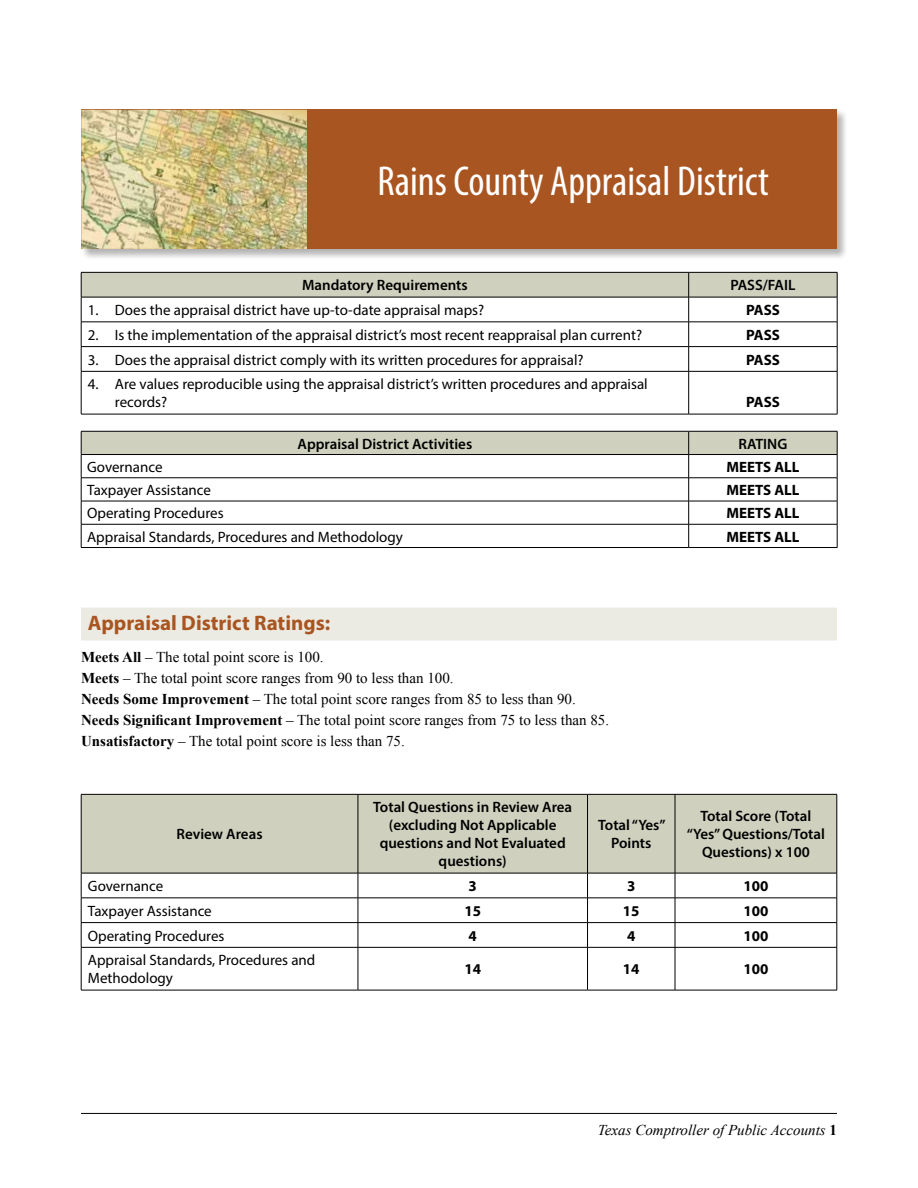
<style>
.page{position:relative;width:918px;height:1188px;background:#fff}
.page>*{position:absolute;margin:0;border:0;box-sizing:border-box;transform-origin:0 0}
.Chapter_Title{font:condensed 42px "Myriad Pro";color:#fff}
.Subhead_1_2014{font:700 21px "Myriad Pro";color:#a95521}
.Exhibit_3_-_Body{font:15px/18px "Myriad Pro";color:#000}
.Body{font:15px "Times New Roman";color:#000}
.Exhibit_2_-Column_He{font:600 15px/18px "Myriad Pro";color:#000;text-align:center}
.Exhibit_3_-_Body-2{font:700 15px "Myriad Pro";color:#000}
.t1{font:italic 15px "Times New Roman";color:#000}
.s1{font-weight:700}
.s2{font-weight:700;font-style:normal}
</style>
<div class="page">
<hr style="left:81px;top:1113px;width:756px;height:1px;background:#000">
<div style="left:81px;top:109px;width:767px;height:151px;background:#000;opacity:.3"></div>
<img style="left:81px;top:110px;width:226px;height:139px">
<div style="left:307px;top:110px;width:530px;height:139px;background:#a95521"></div>
<div style="left:81px;top:608px;width:756px;height:33px;background:#ebebe3"></div>
<svg style="left:81px;top:272px;width:757px;height:99px"></svg>
<hr style="left:81px;top:371px;width:608px;height:1px;background:#000">
<hr style="left:81px;top:372px;width:1px;height:42px;background:#000">
<hr style="left:689px;top:371px;width:148px;height:1px;background:#000">
<hr style="left:688px;top:372px;width:1px;height:42px;background:#000">
<hr style="left:837px;top:372px;width:1px;height:42px;background:#000">
<hr style="left:81px;top:414px;width:608px;height:1px;background:#000">
<hr style="left:689px;top:414px;width:148px;height:1px;background:#000">
<svg style="left:81px;top:431px;width:757px;height:116px"></svg>
<hr style="left:81px;top:547px;width:608px;height:1px;background:#000">
<hr style="left:689px;top:547px;width:148px;height:1px;background:#000">
<div style="left:82px;top:795px;width:755px;height:78px;background:#cfd1be"></div>
<hr style="left:81px;top:794px;width:277px;height:1px;background:#000">
<hr style="left:81px;top:795px;width:1px;height:78px;background:#000">
<hr style="left:358px;top:794px;width:230px;height:1px;background:#000">
<hr style="left:358px;top:795px;width:1px;height:78px;background:#000">
<hr style="left:588px;top:794px;width:87px;height:1px;background:#000">
<hr style="left:587px;top:795px;width:1px;height:78px;background:#000">
<hr style="left:675px;top:794px;width:162px;height:1px;background:#000">
<hr style="left:675px;top:795px;width:1px;height:78px;background:#000">
<hr style="left:837px;top:795px;width:1px;height:78px;background:#000">
<hr style="left:81px;top:873px;width:277px;height:1px;background:#000">
<hr style="left:358px;top:873px;width:230px;height:1px;background:#000">
<hr style="left:588px;top:873px;width:87px;height:1px;background:#000">
<hr style="left:675px;top:873px;width:162px;height:1px;background:#000">
<hr style="left:81px;top:898px;width:277px;height:1px;background:#000">
<hr style="left:358px;top:898px;width:230px;height:1px;background:#000">
<hr style="left:588px;top:898px;width:87px;height:1px;background:#000">
<hr style="left:675px;top:898px;width:162px;height:1px;background:#000">
<hr style="left:81px;top:922px;width:277px;height:1px;background:#000">
<svg style="left:81px;top:873px;width:1px;height:74px"></svg>
<hr style="left:358px;top:922px;width:230px;height:1px;background:#000">
<svg style="left:358px;top:873px;width:1px;height:74px"></svg>
<hr style="left:588px;top:922px;width:87px;height:1px;background:#000">
<svg style="left:587px;top:873px;width:1px;height:74px"></svg>
<hr style="left:675px;top:922px;width:162px;height:1px;background:#000">
<svg style="left:675px;top:873px;width:1px;height:74px"></svg>
<svg style="left:837px;top:873px;width:1px;height:74px"></svg>
<hr style="left:81px;top:947px;width:277px;height:1px;background:#000">
<hr style="left:81px;top:948px;width:1px;height:42px;background:#000">
<hr style="left:358px;top:947px;width:230px;height:1px;background:#000">
<hr style="left:358px;top:948px;width:1px;height:42px;background:#000">
<hr style="left:588px;top:947px;width:87px;height:1px;background:#000">
<hr style="left:587px;top:948px;width:1px;height:42px;background:#000">
<hr style="left:675px;top:947px;width:162px;height:1px;background:#000">
<hr style="left:675px;top:948px;width:1px;height:42px;background:#000">
<hr style="left:837px;top:948px;width:1px;height:42px;background:#000">
<hr style="left:81px;top:990px;width:277px;height:1px;background:#000">
<hr style="left:358px;top:990px;width:230px;height:1px;background:#000">
<hr style="left:588px;top:990px;width:87px;height:1px;background:#000">
<hr style="left:675px;top:990px;width:162px;height:1px;background:#000">
<h3 class="Chapter_Title" style="left:377px;top:156px;width:393px">Rains County Appraisal District</h3>
<p class="Exhibit_2_-Column_He" style="left:302px;top:276px;width:167px">Mandatory Requirements</p>
<p class="Exhibit_2_-Column_He" style="left:730px;top:276px;width:66px">PASS/FAIL</p>
<p class="Exhibit_3_-_Body" style="left:88px;top:301px;width:398px">1. Does the appraisal district have up-to-date appraisal maps?</p>
<p class="Exhibit_3_-_Body-2" style="left:746px;top:300px;width:35px">PASS</p>
<p class="Exhibit_3_-_Body" style="left:88px;top:326px;width:556px">2. Is the implementation of the appraisal district’s most recent reappraisal plan current?</p>
<p class="Exhibit_3_-_Body-2" style="left:746px;top:325px;width:35px">PASS</p>
<p class="Exhibit_3_-_Body" style="left:88px;top:350px;width:497px">3. Does the appraisal district comply with its written procedures for appraisal?</p>
<p class="Exhibit_3_-_Body-2" style="left:746px;top:350px;width:35px">PASS</p>
<p class="Exhibit_3_-_Body" style="left:115px;top:375px;width:534px;text-indent:-27px">4. Are values reproducible using the appraisal district’s written procedures and appraisal records?</p>
<p class="Exhibit_3_-_Body-2" style="left:746px;top:393px;width:35px">PASS</p>
<p class="Exhibit_2_-Column_He" style="left:298px;top:434px;width:176px">Appraisal District Activities</p>
<p class="Exhibit_2_-Column_He" style="left:738px;top:434px;width:50px">RATING</p>
<p class="Exhibit_3_-_Body" style="left:87px;top:458px;width:77px">Governance</p>
<p class="Exhibit_3_-_Body-2" style="left:726px;top:457px;width:75px">MEETS ALL</p>
<p class="Exhibit_3_-_Body" style="left:87px;top:481px;width:125px">Taxpayer Assistance</p>
<p class="Exhibit_3_-_Body-2" style="left:726px;top:480px;width:75px">MEETS ALL</p>
<p class="Exhibit_3_-_Body" style="left:87px;top:504px;width:138px">Operating Procedures</p>
<p class="Exhibit_3_-_Body-2" style="left:726px;top:503px;width:75px">MEETS ALL</p>
<p class="Exhibit_3_-_Body" style="left:87px;top:527px;width:317px">Appraisal Standards, Procedures and Methodology</p>
<p class="Exhibit_3_-_Body-2" style="left:726px;top:527px;width:75px">MEETS ALL</p>
<h4 class="Subhead_1_2014" style="left:88px;top:609px;width:244px">Appraisal District Ratings:</h4>
<p class="Body" style="left:81px;top:646px;width:244px"><span class="s1">Meets All</span> – The total point score is 100.</p>
<p class="Body" style="left:81px;top:667px;width:374px"><span class="s1">Meets</span> – The total point score ranges from 90 to less than 100.</p>
<p class="Body" style="left:81px;top:688px;width:496px"><span class="s1">Needs Some Improvement</span> – The total point score ranges from 85 to less than 90.</p>
<p class="Body" style="left:81px;top:709px;width:530px"><span class="s1">Needs Significant Improvement</span> – The total point score ranges from 75 to less than 85.</p>
<p class="Body" style="left:81px;top:730px;width:325px"><span class="s1">Unsatisfactory</span> – The total point score is less than 75.</p>
<p class="Exhibit_2_-Column_He" style="left:177px;top:825px;width:88px">Review Areas</p>
<p class="Exhibit_2_-Column_He" style="left:373px;top:798px;width:201px">Total Questions in Review Area (excluding Not Applicable questions and Not Evaluated questions)</p>
<p class="Exhibit_2_-Column_He" style="left:598px;top:816px;width:69px">Total “Yes”</p>
<p class="Exhibit_2_-Column_He" style="left:611px;top:834px;width:42px">Points</p>
<p class="Exhibit_2_-Column_He" style="left:687px;top:807px;width:139px">Total Score (Total “Yes” Questions/Total<br>Questions) x 100</p>
<p class="Exhibit_3_-_Body" style="left:88px;top:877px;width:77px">Governance</p>
<p class="Exhibit_3_-_Body-2" style="left:469px;top:876px;width:10px">3</p>
<p class="Exhibit_3_-_Body-2" style="left:627px;top:876px;width:10px">3</p>
<p class="Exhibit_3_-_Body-2" style="left:743px;top:876px;width:26px">100</p>
<p class="Exhibit_3_-_Body" style="left:88px;top:902px;width:125px">Taxpayer Assistance</p>
<p class="Exhibit_3_-_Body-2" style="left:464px;top:901px;width:18px">15</p>
<p class="Exhibit_3_-_Body-2" style="left:623px;top:901px;width:18px">15</p>
<p class="Exhibit_3_-_Body-2" style="left:743px;top:901px;width:26px">100</p>
<p class="Exhibit_3_-_Body" style="left:88px;top:926px;width:138px">Operating Procedures</p>
<p class="Exhibit_3_-_Body-2" style="left:469px;top:926px;width:10px">4</p>
<p class="Exhibit_3_-_Body-2" style="left:627px;top:926px;width:10px">4</p>
<p class="Exhibit_3_-_Body-2" style="left:743px;top:926px;width:26px">100</p>
<p class="Exhibit_3_-_Body" style="left:88px;top:951px;width:229px">Appraisal Standards, Procedures and<br>Methodology</p>
<p class="Exhibit_3_-_Body-2" style="left:464px;top:960px;width:18px">14</p>
<p class="Exhibit_3_-_Body-2" style="left:623px;top:960px;width:18px">14</p>
<p class="Exhibit_3_-_Body-2" style="left:743px;top:960px;width:26px">100</p>
<p class="t1" style="left:598px;top:1120px;width:241px">Texas Comptroller of Public Accounts <span class="s2">1</span></p>
</div>
